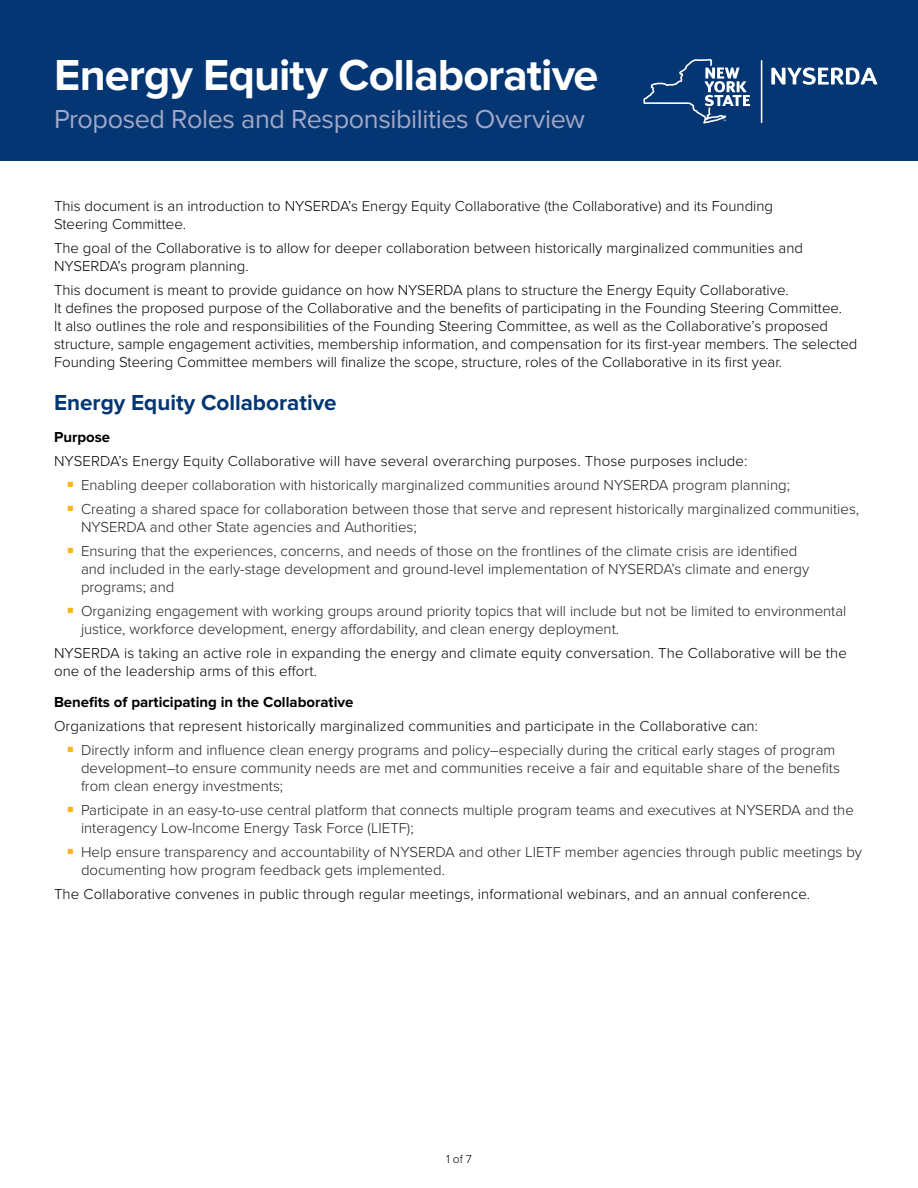
<style>
.page{position:relative;width:918px;height:1188px;background:#fff}
.page>*{position:absolute;margin:0;border:0;box-sizing:border-box;transform-origin:0 0}
.t1{font:700 45px "Proxima Nova";letter-spacing:-.02em;color:#fff}
.t2{font:27px "Proxima Nova";letter-spacing:-.015em;color:#a1a7c6}
.t3{font:700 22.5px "Proxima Nova";color:#043673}
.Body{font:300 15px/18px "Proxima Nova";color:#000}
.t4{font:300 15px/18px "Proxima Nova";color:#222121}
.Sub_2{font:700 15px "Proxima Nova";color:#000}
.t5{font:300 12px "Proxima Nova";color:#000}
</style>
<div class="page">
<div style="left:0;top:0;width:918px;height:160px;background:#043673"></div>
<svg style="left:643px;top:59px;width:107px;height:65px"></svg>
<svg style="left:771px;top:67px;width:106px;height:18px"></svg>
<hr style="left:761px;top:60px;width:1px;height:63px;background:#fff">
<h1 class="t1" style="left:54px;top:49px;width:546px">Energy Equity Collaborative</h1>
<h1 class="t2" style="left:54px;top:103px;width:533px">Proposed Roles and Responsibilities Overview</h1>
<p class="Body" style="left:54px;top:196px;width:721px">This document is an introduction to NYSERDA’s Energy Equity Collaborative (the Collaborative) and its Founding<br>Steering Committee.</p>
<p class="Body" style="left:54px;top:238px;width:751px">The goal of the Collaborative is to allow for deeper collaboration between historically marginalized communities and<br>NYSERDA’s program planning.</p>
<p class="Body" style="left:54px;top:280px;width:805px">This document is meant to provide guidance on how NYSERDA plans to structure the Energy Equity Collaborative.<br>It defines the proposed purpose of the Collaborative and the benefits of participating in the Founding Steering Committee.<br>It also outlines the role and responsibilities of the Founding Steering Committee, as well as the Collaborative’s proposed structure, sample engagement activities, membership information, and compensation for its first-year members. The selected Founding Steering Committee members will finalize the scope, structure, roles of the Collaborative in its first year.</p>
<h2 class="t3" style="left:54px;top:390px;width:284px">Energy Equity Collaborative</h2>
<p class="Sub_2" style="left:54px;top:428px;width:58px">Purpose</p>
<p class="Body" style="left:54px;top:451px;width:695px">NYSERDA’s Energy Equity Collaborative will have several overarching purposes. Those purposes include:</p>
<p class="t4" style="left:68px;top:475px;width:724px"><sup>■</sup> Enabling deeper collaboration with historically marginalized communities around NYSERDA program planning;</p>
<p class="t4" style="left:81px;top:499px;width:780px;text-indent:-14px"><sup>■</sup> Creating a shared space for collaboration between those that serve and represent historically marginalized communities,<br>NYSERDA and other State agencies and Authorities;</p>
<p class="t4" style="left:81px;top:541px;width:730px;text-indent:-14px"><sup>■</sup> Ensuring that the experiences, concerns, and needs of those on the frontlines of the climate crisis are identified and included in the early-stage development and ground-level implementation of NYSERDA’s climate and energy programs; and</p>
<p class="t4" style="left:81px;top:601px;width:767px;text-indent:-14px"><sup>■</sup> Organizing engagement with working groups around priority topics that will include but not be limited to environmental justice, workforce development, energy affordability, and clean energy deployment.</p>
<p class="Body" style="left:54px;top:643px;width:794px">NYSERDA is taking an active role in expanding the energy and climate equity conversation. The Collaborative will be the one of the leadership arms of this effort.</p>
<p class="Sub_2" style="left:54px;top:694px;width:301px">Benefits of participating in the Collaborative</p>
<p class="Body" style="left:54px;top:716px;width:706px">Organizations that represent historically marginalized communities and participate in the Collaborative can:</p>
<p class="t4" style="left:81px;top:740px;width:760px;text-indent:-14px"><sup>■</sup> Directly inform and influence clean energy programs and policy–especially during the critical early stages of program development–to ensure community needs are met and communities receive a fair and equitable share of the benefits from clean energy investments;</p>
<p class="t4" style="left:81px;top:800px;width:774px;text-indent:-14px"><sup>■</sup> Participate in an easy-to-use central platform that connects multiple program teams and executives at NYSERDA and the interagency Low-Income Energy Task Force (LIETF);</p>
<p class="t4" style="left:81px;top:842px;width:783px;text-indent:-14px"><sup>■</sup> Help ensure transparency and accountability of NYSERDA and other LIETF member agencies through public meetings by documenting how program feedback gets implemented.</p>
<p class="Body" style="left:54px;top:884px;width:758px">The Collaborative convenes in public through regular meetings, informational webinars, and an annual conference.</p>
<p class="t5" style="left:446px;top:1150px;width:27px">1 of 7</p>
</div>
